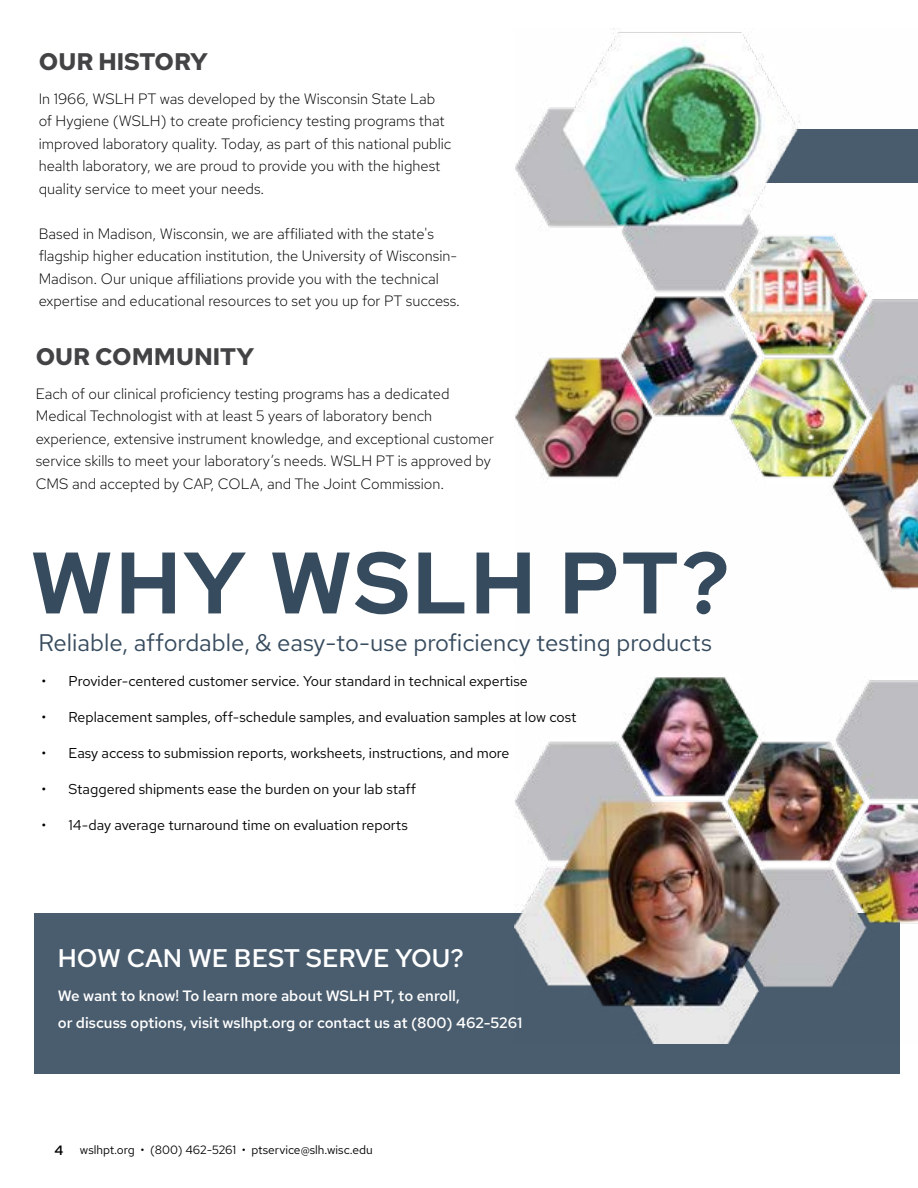
<style>
.page{position:relative;width:918px;height:1188px;background:#fff}
.page>*{position:absolute;margin:0;border:0;box-sizing:border-box;transform-origin:0 0}
.t1{font:700 87px "Red Hat Display";letter-spacing:.04em;color:#364b5e}
.t2{font:600 25.5px "Red Hat Text";color:#fff}
.t3{font:24px "Red Hat Text";color:#374b5e}
.t4{font:700 24px "Red Hat Text";color:#434345}
.t5{font:300 15px/22.5px "Red Hat Text";color:#000}
.t6{font:500 15px/27px "Red Hat Text";color:#fff}
.t7{font:14.25px "Red Hat Text";color:#000}
.t8{font:12px "Red Hat Text";color:#000}
.s1{font-weight:600;font-size:13.5px}
</style>
<div class="page">
<div style="left:34px;top:913px;width:866px;height:161px;background:#4a5d6e"></div>
<img style="left:514px;top:32px;width:404px;height:1011px">
<h3 class="t4" style="left:39px;top:46px;width:170px">OUR HISTORY</h3>
<p class="t5" style="left:39px;top:87px;width:414px">In 1966, WSLH PT was developed by the Wisconsin State Lab of Hygiene (WSLH) to create proficiency testing programs that improved laboratory quality. Today, as part of this national public health laboratory, we are proud to provide you with the highest quality service to meet your needs.</p>
<p class="t5" style="left:39px;top:222px;width:423px">Based in Madison, Wisconsin, we are affiliated with the state's flagship higher education institution, the University of Wisconsin-Madison. Our unique affiliations provide you with the technical expertise and educational resources to set you up for PT success.</p>
<h3 class="t4" style="left:36px;top:341px;width:220px">OUR COMMUNITY</h3>
<p class="t5" style="left:36px;top:382px;width:460px">Each of our clinical proficiency testing programs has a dedicated Medical Technologist with at least 5 years of laboratory bench experience, extensive instrument knowledge, and exceptional customer service skills to meet your laboratory’s needs. WSLH PT is approved by CMS and accepted by CAP, COLA, and The Joint Commission.</p>
<h1 class="t1" style="left:31px;top:526px;width:700px">WHY WSLH PT?</h1>
<h3 class="t3" style="left:39px;top:627px;width:675px">Reliable, affordable, &amp; easy-to-use proficiency testing products</h3>
<p class="t7" style="left:42px;top:672px;width:488px">• Provider-centered customer service. Your standard in technical expertise</p>
<p class="t7" style="left:42px;top:708px;width:536px">• Replacement samples, off-schedule samples, and evaluation samples at low cost</p>
<p class="t7" style="left:42px;top:744px;width:469px">• Easy access to submission reports, worksheets, instructions, and more</p>
<p class="t7" style="left:42px;top:780px;width:376px">• Staggered shipments ease the burden on your lab staff</p>
<p class="t7" style="left:42px;top:816px;width:368px">• 14-day average turnaround time on evaluation reports</p>
<h2 class="t2" style="left:58px;top:942px;width:408px">HOW CAN WE BEST SERVE YOU?</h2>
<p class="t6" style="left:58px;top:982px;width:466px">We want to know! To learn more about WSLH PT, to enroll,<br>or discuss options, visit wslhpt.org or contact us at (800) 462-5261</p>
<p class="t8" style="left:54px;top:1142px;width:320px"><span class="s1">4</span> wslhpt.org • (800) 462-5261 • ptservice@slh.wisc.edu</p>
</div>
